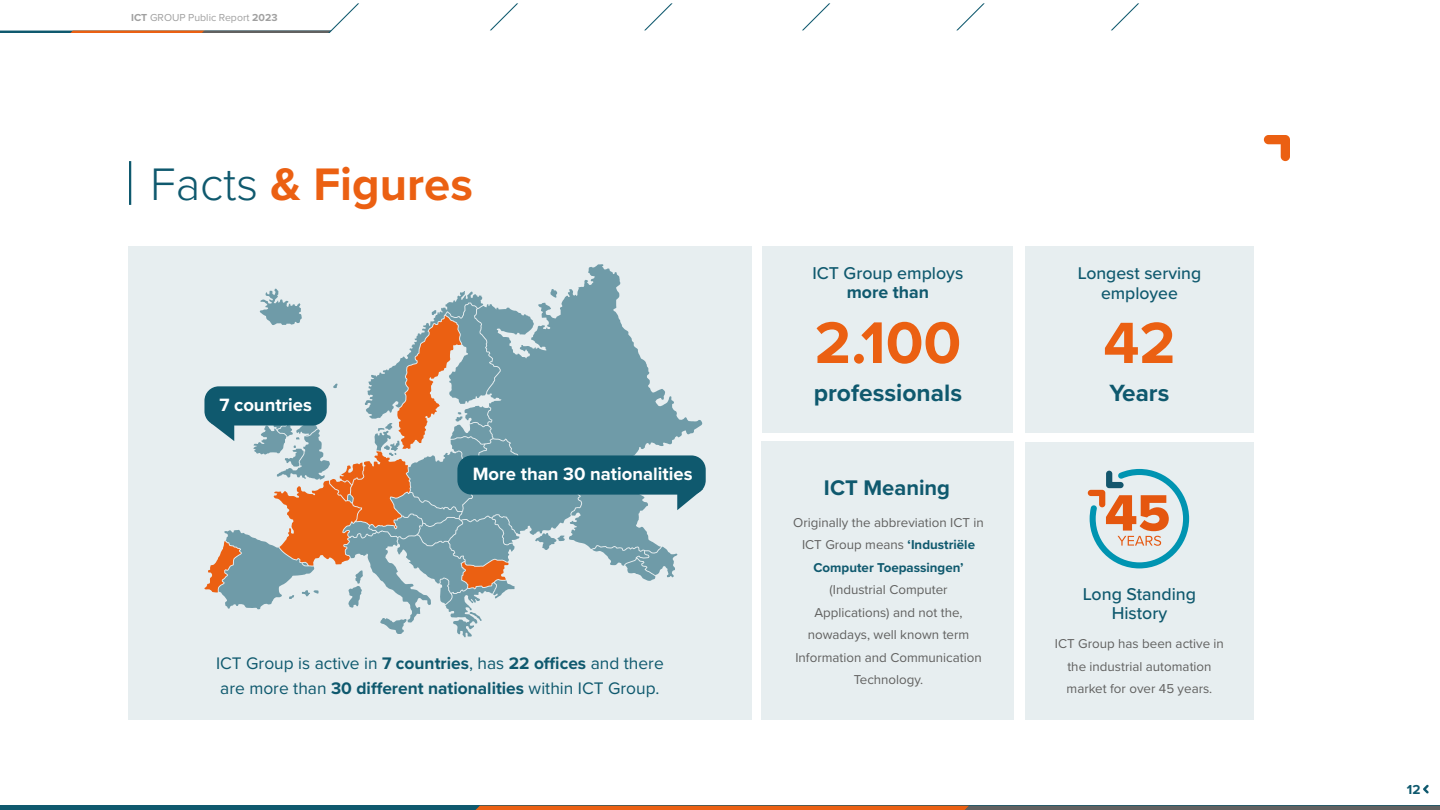
<style>
.page{position:relative;width:1440px;height:810px;background:#fff}
.page>*{position:absolute;margin:0;border:0;box-sizing:border-box;transform-origin:0 0}
.t1{font:700 60.9px "Proxima Nova";color:#eb6012}
.t2{font:700 60.22px "Proxima Nova";color:#eb6012}
.t3{font:700 47.25px "Proxima Nova";color:#eb6012}
.t4{font:700 24.6px "Proxima Nova";color:#0f596e}
.t5{font:700 24.3px "Proxima Nova";color:#0f596e}
.t6{font:700 21.98px "Proxima Nova";color:#0f596e}
.t7{font:700 18.52px "Proxima Nova";color:#fff}
.t8{font:500 17.77px/19.5px "Proxima Nova";color:#0f596e;text-align:center}
.t9{font:700 17.77px "Proxima Nova";color:#0f596e}
.t10{font:500 17.55px/19.5px "Proxima Nova";color:#0f596e;text-align:center}
.t11{font:17.33px/25.5px "Proxima Nova";color:#0f596e}
.t12{font:700 13.5px "Proxima Nova";color:#0f596e}
.t13{font:13.35px/22.5px "Proxima Nova";color:#616160;text-align:center}
.t14{font:10.5px "Proxima Nova";color:#a0a0a0}
.s1{font-weight:700}
.s2{font-weight:300;color:#0f596e}
.s3{font-weight:700;color:#0f596e}
</style>
<div class="page">
<div style="left:128px;top:246px;width:624px;height:474px;background:#e7eef0"></div>
<div style="left:763px;top:246px;width:250px;height:187px;background:#e7eef0"></div>
<div style="left:1025px;top:246px;width:229px;height:187px;background:#e7eef0"></div>
<div style="left:761px;top:441px;width:252px;height:279px;background:#e7eef0"></div>
<div style="left:1025px;top:442px;width:229px;height:278px;background:#e7eef0"></div>
<hr style="left:129px;top:161px;width:2px;height:44px;background:#0f596e">
<svg style="left:1088px;top:469px;width:101px;height:99px"></svg>
<svg style="left:604px;top:553px;width:73px;height:28px"></svg>
<svg style="left:578px;top:264px;width:124px;height:289px"></svg>
<div style="left:457px;top:455px;width:249px;height:40px;background:#0f596e;border-radius:14px"></div>
<svg style="left:677px;top:489px;width:26px;height:21px"></svg>
<svg style="left:204px;top:289px;width:377px;height:349px"></svg>
<svg style="left:1264px;top:135px;width:26px;height:26px"></svg>
<svg style="left:802px;top:3px;width:29px;height:28px"></svg>
<svg style="left:956px;top:3px;width:29px;height:28px"></svg>
<svg style="left:1111px;top:3px;width:28px;height:28px"></svg>
<svg style="left:490px;top:3px;width:28px;height:28px"></svg>
<svg style="left:644px;top:3px;width:29px;height:28px"></svg>
<svg style="left:1423px;top:785px;width:6px;height:9px"></svg>
<hr style="left:0;top:806px;width:1440px;height:4px;background:#0f596e">
<svg style="left:475px;top:806px;width:965px;height:4px;background:#a66038"></svg>
<svg style="left:0;top:3px;width:359px;height:30px"></svg>
<p class="t14" style="left:131px;top:10px;width:148px"><span class="s1">ICT</span> GROUP Public Report <span class="s1">2023</span></p>
<h3 class="t3" style="left:150px;top:149px;width:324px"><span class="s2">Facts</span> &amp; Figures</h3>
<h3 class="t7" style="left:219px;top:391px;width:94px">7 countries</h3>
<h3 class="t7" style="left:473px;top:460px;width:221px">More than 30 nationalities</h3>
<p class="t11" style="left:216px;top:650px;width:449px">ICT Group is active in <span class="s1">7 countries</span>, has <span class="s1">22 offices</span> and there are more than <span class="s1">30 different nationalities</span> within ICT Group.</p>
<h3 class="t8" style="left:812px;top:263px;width:153px">ICT Group employs</h3>
<h3 class="t9" style="left:847px;top:279px;width:84px">more than</h3>
<h3 class="t10" style="left:1078px;top:263px;width:125px">Longest serving employee</h3>
<h1 class="t1" style="left:815px;top:297px;width:148px">2.100</h1>
<h2 class="t2" style="left:1103px;top:298px;width:74px">42</h2>
<h3 class="t4" style="left:814px;top:374px;width:150px">professionals</h3>
<h3 class="t6" style="left:824px;top:471px;width:128px">ICT Meaning</h3>
<p class="t13" style="left:793px;top:510px;width:192px">Originally the abbreviation ICT in<br>ICT Group means <span class="s3">‘Industriële<br>Computer Toepassingen’</span></p>
<p class="t13" style="left:795px;top:578px;width:188px">(Industrial Computer<br>Applications) and not the, nowadays, well known term<br>Information and Communication<br>Technology.</p>
<h3 class="t5" style="left:1110px;top:374px;width:61px">Years</h3>
<h3 class="t8" style="left:1083px;top:584px;width:115px">Long Standing<br>History</h3>
<p class="t13" style="left:1055px;top:632px;width:171px">ICT Group has been active in the industrial automation market for over 45 years.</p>
<p class="t12" style="left:1407px;top:779px;width:15px">12</p>
</div>
